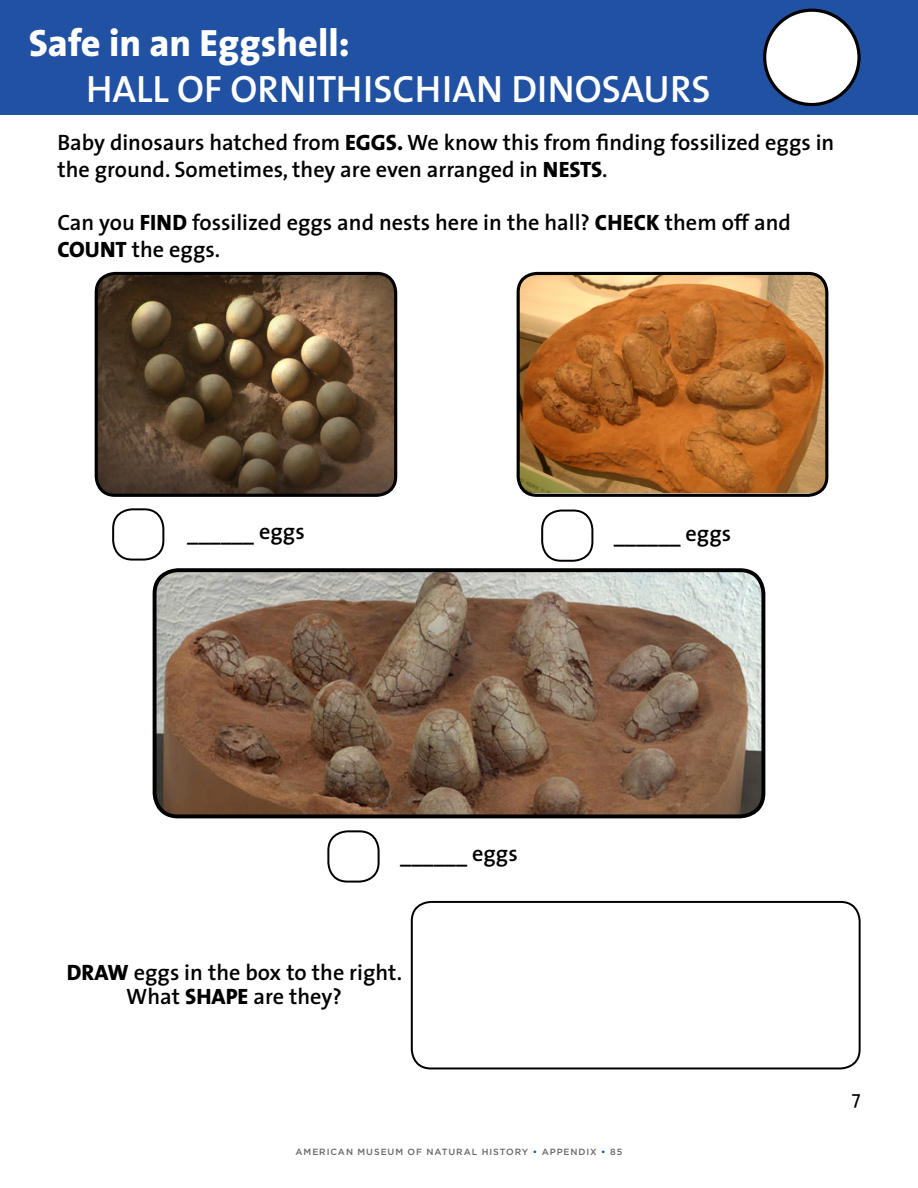
<style>
.page{position:relative;width:918px;height:1188px;background:#fff}
.page>*{position:absolute;margin:0;border:0;box-sizing:border-box;transform-origin:0 0}
.t1{font:600 38.25px "The Sans";color:#fff}
.t2{font:800 38.25px "The Sans";color:#fff}
.t3{font:600 22.35px/26.7px "The Sans";color:#000}
.t4{font:19.2px "The Sans";color:#000}
.t5{font:500 9px "Gotham";letter-spacing:.1em;color:#666}
.s1{font-family:"The Sans Extra Bold Caps";font-weight:400}
.s2{font-weight:800}
.s3{color:#0055b8}
</style>
<div class="page">
<div style="left:0;top:0;width:918px;height:115px;background:#2151a3"></div>
<img style="left:96px;top:273px;width:300px;height:222px">
<div style="left:95px;top:272px;width:302px;height:225px;border:3px solid #000;border-radius:19px"></div>
<img style="left:155px;top:572px;width:608px;height:244px">
<div style="left:153px;top:568px;width:612px;height:250px;border:4px solid #000;border-radius:24px"></div>
<img style="left:518px;top:273px;width:309px;height:220px">
<div style="left:517px;top:272px;width:311px;height:225px;border:3px solid #000;border-radius:19px"></div>
<div style="left:112px;top:508px;width:52px;height:53px;border:2px solid #000;border-radius:19px"></div>
<div style="left:541px;top:510px;width:52px;height:52px;border:2px solid #000;border-radius:19px"></div>
<div style="left:327px;top:830px;width:53px;height:53px;border:2px solid #000;border-radius:19px"></div>
<div style="left:411px;top:901px;width:450px;height:168px;border:2px solid #000;border-radius:19px"></div>
<div style="left:765px;top:10px;width:94px;height:95px;background:#fff;border-radius:50%"></div>
<div style="left:763px;top:9px;width:98px;height:97px;border:3px solid #000;border-radius:50%"></div>
<h1 class="t2" style="left:29px;top:11px;width:323px">Safe in an Eggshell:</h1>
<h1 class="t1" style="left:86px;top:57px;width:626px">HALL OF ORNITHISCHIAN DINOSAURS</h1>
<p class="t3" style="left:57px;top:128px;width:779px">Baby dinosaurs hatched from <span class="s1">EGGS</span><span class="s2">.</span> We know this from finding fossilized eggs in the ground. Sometimes, they are even arranged in <span class="s1">NESTS</span>.</p>
<p class="t3" style="left:57px;top:209px;width:735px">Can you <span class="s1">FIND</span> fossilized eggs and nests here in the hall? <span class="s1">CHECK</span> them off and<br><span class="s1">COUNT</span> the eggs.</p>
<p class="t3" style="left:187px;top:518px;width:119px">______ eggs</p>
<p class="t3" style="left:614px;top:519px;width:119px">______ eggs</p>
<p class="t3" style="left:400px;top:840px;width:119px">______ eggs</p>
<p class="t3" style="left:67px;top:960px;width:337px;line-height:23.9px;text-align:center"><span class="s1">DRAW</span> eggs in the box to the right.<br>What <span class="s1">SHAPE</span> are they?</p>
<p class="t5" style="left:296px;top:1146px;width:328px">AMERICAN MUSEUM OF NATURAL HISTORY <span class="s3">•</span> APPENDIX <span class="s3">•</span> 85</p>
<p class="t4" style="left:852px;top:1082px;width:10px">7</p>
</div>
